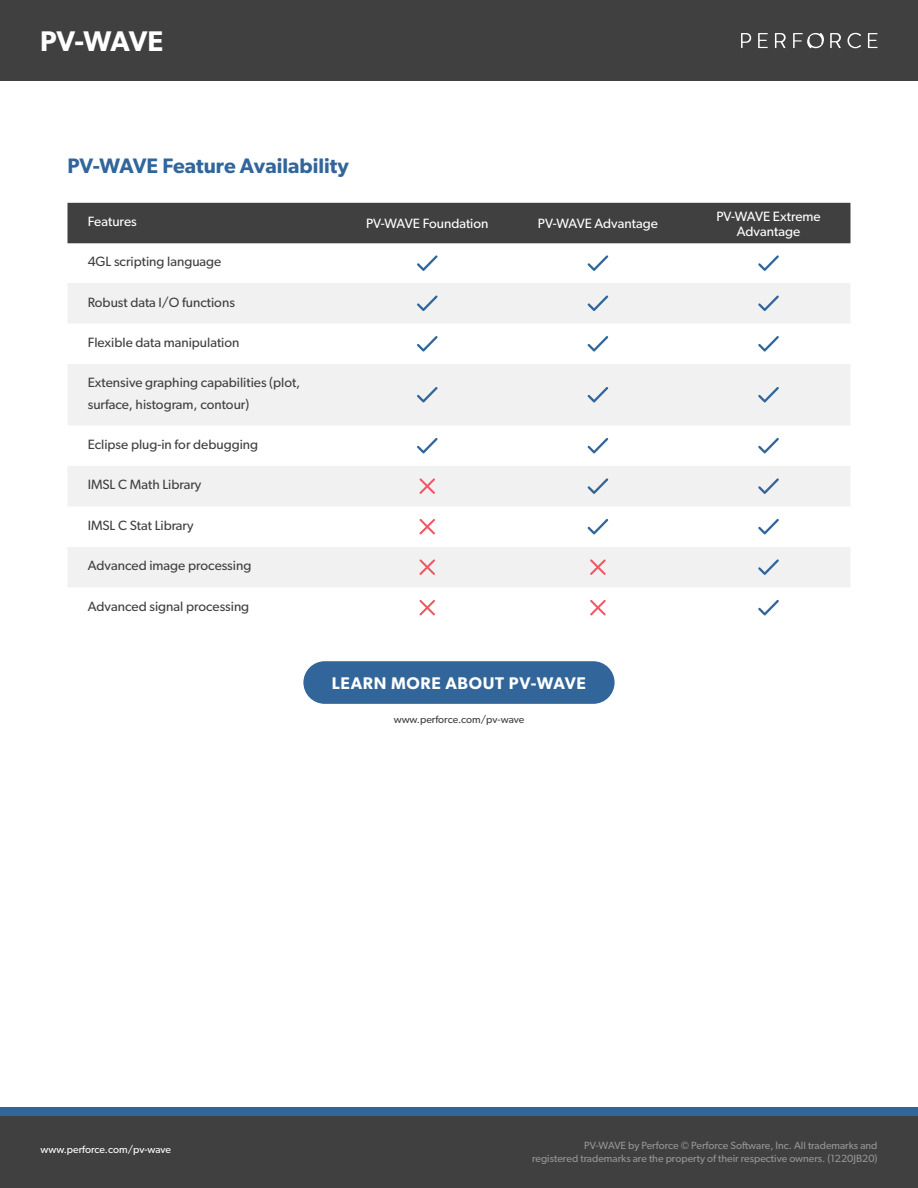
<style>
.page{position:relative;width:918px;height:1188px;background:#fff}
.page>*{position:absolute;margin:0;border:0;box-sizing:border-box;transform-origin:0 0}
.t1{font:600 28.5px "Gibson";letter-spacing:-.02em;color:#fff}
.t2{font:600 21px "Gibson";color:#32669a}
.t3{font:600 16.95px "Gibson";letter-spacing:.04em;color:#fff}
.t4{font:13.5px/22.5px "Gibson";color:#404040}
.t5{font:13.5px/15px "Gibson";color:#fff;text-align:center}
.t6{font:10.5px/13.5px "Gibson";color:#939598;text-align:right}
.t7{font:10.5px "Gibson";color:#fff}
.t8{font:10.5px "Gibson";color:#404040}
</style>
<div class="page">
<div style="left:0;top:1115px;width:918px;height:73px;background:#404040"></div>
<div style="left:0;top:0;width:918px;height:81px;background:#404040"></div>
<svg style="left:741px;top:33px;width:10px;height:15px"></svg>
<svg style="left:758px;top:33px;width:10px;height:15px"></svg>
<svg style="left:868px;top:33px;width:9px;height:15px"></svg>
<svg style="left:775px;top:33px;width:11px;height:15px"></svg>
<svg style="left:830px;top:33px;width:11px;height:15px"></svg>
<svg style="left:848px;top:33px;width:13px;height:15px"></svg>
<svg style="left:793px;top:33px;width:31px;height:16px"></svg>
<div style="left:0;top:1107px;width:918px;height:8px;background:#32669a"></div>
<div style="left:68px;top:203px;width:782px;height:40px;background:#404040"></div>
<svg style="left:68px;top:283px;width:782px;height:304px;fill:#f1f1f2"></svg>
<svg style="left:417px;top:255px;width:21px;height:16px"></svg>
<svg style="left:588px;top:255px;width:20px;height:16px"></svg>
<svg style="left:758px;top:255px;width:21px;height:16px"></svg>
<svg style="left:417px;top:295px;width:21px;height:16px"></svg>
<svg style="left:588px;top:295px;width:20px;height:16px"></svg>
<svg style="left:758px;top:295px;width:21px;height:16px"></svg>
<svg style="left:417px;top:336px;width:21px;height:16px"></svg>
<svg style="left:588px;top:336px;width:20px;height:16px"></svg>
<svg style="left:758px;top:336px;width:21px;height:16px"></svg>
<svg style="left:417px;top:387px;width:21px;height:16px"></svg>
<svg style="left:588px;top:387px;width:20px;height:16px"></svg>
<svg style="left:758px;top:387px;width:21px;height:16px"></svg>
<svg style="left:417px;top:438px;width:21px;height:15px"></svg>
<svg style="left:588px;top:438px;width:20px;height:15px"></svg>
<svg style="left:758px;top:438px;width:21px;height:15px"></svg>
<svg style="left:419px;top:478px;width:16px;height:16px"></svg>
<svg style="left:588px;top:478px;width:20px;height:16px"></svg>
<svg style="left:758px;top:478px;width:21px;height:16px"></svg>
<svg style="left:419px;top:519px;width:16px;height:15px"></svg>
<svg style="left:588px;top:519px;width:20px;height:15px"></svg>
<svg style="left:758px;top:519px;width:21px;height:15px"></svg>
<svg style="left:419px;top:559px;width:16px;height:16px"></svg>
<svg style="left:590px;top:559px;width:16px;height:16px"></svg>
<svg style="left:758px;top:559px;width:21px;height:16px"></svg>
<svg style="left:419px;top:600px;width:16px;height:15px"></svg>
<svg style="left:590px;top:600px;width:16px;height:15px"></svg>
<svg style="left:758px;top:600px;width:21px;height:15px"></svg>
<div style="left:303px;top:661px;width:312px;height:43px;background:#32669a;border-radius:21px"></div>
<h1 class="t1" style="left:40px;top:24px;width:125px">PV-WAVE</h1>
<h2 class="t2" style="left:68px;top:153px;width:283px">PV-WAVE Feature Availability</h2>
<p class="t5" style="left:88px;top:214px;width:51px">Features</p>
<p class="t5" style="left:366px;top:216px;width:124px">PV-WAVE Foundation</p>
<p class="t5" style="left:538px;top:216px;width:121px">PV-WAVE Advantage</p>
<p class="t5" style="left:716px;top:209px;width:106px">PV-WAVE Extreme<br>Advantage</p>
<p class="t4" style="left:88px;top:250px;width:135px">4GL scripting language</p>
<p class="t4" style="left:88px;top:290px;width:149px">Robust data I/O functions</p>
<p class="t4" style="left:88px;top:331px;width:153px">Flexible data manipulation</p>
<p class="t4" style="left:88px;top:371px;width:214px">Extensive graphing capabilities (plot, surface, histogram, contour)</p>
<p class="t4" style="left:88px;top:433px;width:172px">Eclipse plug-in for debugging</p>
<p class="t4" style="left:88px;top:473px;width:115px">IMSL C Math Library</p>
<p class="t4" style="left:88px;top:514px;width:107px">IMSL C Stat Library</p>
<p class="t4" style="left:88px;top:554px;width:165px">Advanced image processing</p>
<p class="t4" style="left:88px;top:595px;width:163px">Advanced signal processing</p>
<p class="t3" style="left:332px;top:673px;width:256px">LEARN MORE ABOUT PV-WAVE</p>
<p class="t8" style="left:394px;top:713px;width:132px">www.perforce.com/pv-wave</p>
<p class="t7" style="left:40px;top:1143px;width:132px">www.perforce.com/pv-wave</p>
<p class="t6" style="left:532px;top:1138px;width:347px">PV-WAVE by Perforce © Perforce Software, Inc. All trademarks and<br>registered trademarks are the property of their respective owners. (1220JB20)</p>
</div>
